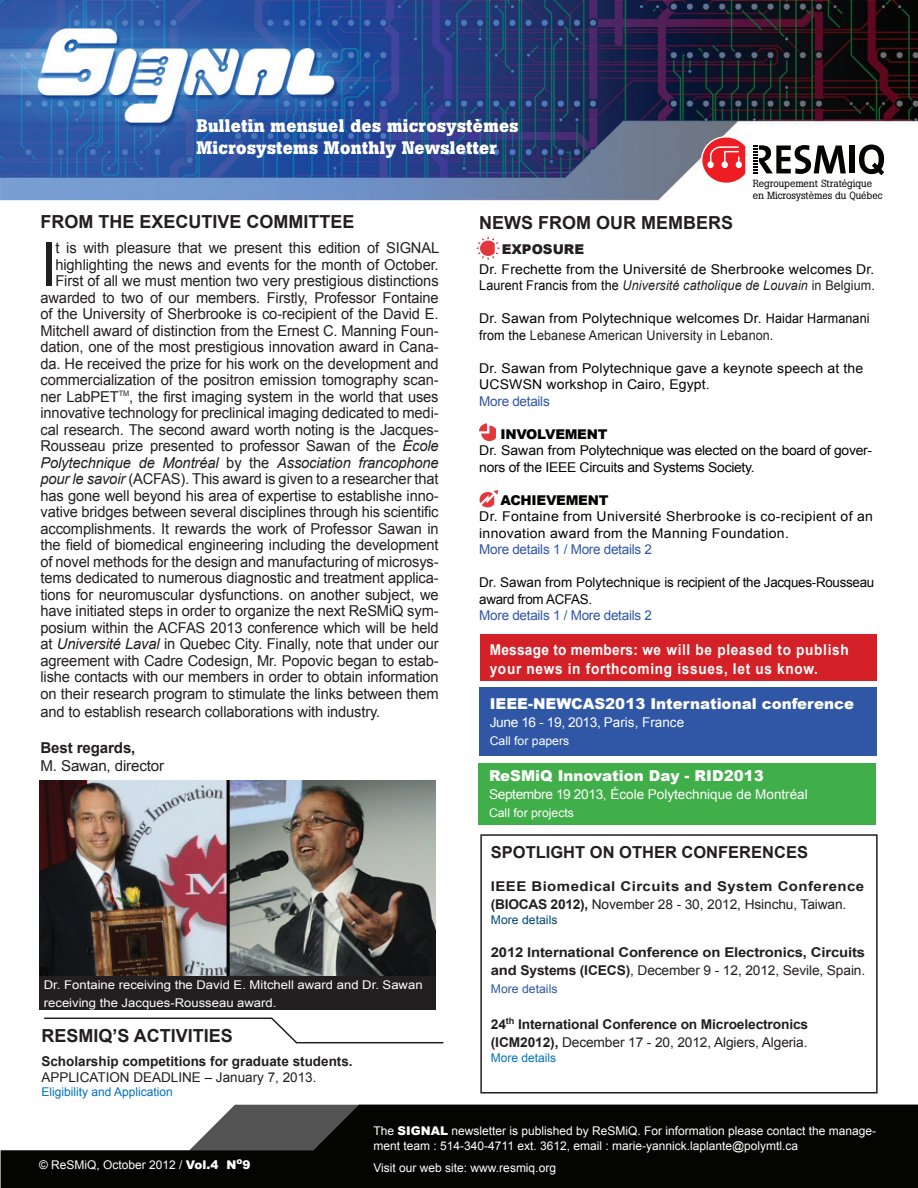
<style>
.page{position:relative;width:918px;height:1188px;background:#fff}
.page>*{position:absolute;margin:0;border:0;box-sizing:border-box;transform-origin:0 0}
.t1{font:61.05px "Arial";color:#231f20}
.t2{font:700 18px "Arial";color:#231f20}
.t3{font:700 18px/21.6px "Boton";letter-spacing:.02em;color:#fff}
.t4{font:700 16.5px "Arial";color:#231f20}
.t5{font:15px/16.5px "Arial";letter-spacing:-.01em;color:#231f20;text-align:right}
.t6{font:700 15px/19.5px "Arial";letter-spacing:.05em;color:#fff;scale:.91 1}
.t7{font:900 15px "Arial";color:#fff}
.t8{font:700 15px "Arial";letter-spacing:-.01em;color:#231f20}
.t9{font:13.5px/16.5px "Arial";letter-spacing:.01em;color:#040503;scale:1.04 1}
.t10{font:700 13.5px/18px "Arial";letter-spacing:-.01em;color:#231f20}
.t11{font:700 13.5px/18px "Arial";letter-spacing:-.01em;color:#231f20;scale:1.1 1}
.t12{font:13.5px/16.5px "Arial";letter-spacing:-.02em;color:#040503;scale:1.04 1}
.t13{font:700 13.5px/18px "Arial";letter-spacing:.03em;color:#231f20;scale:1.11 1}
.t14{font:13.5px/16.5px "Arial";letter-spacing:-.02em;color:#040503}
.t15{font:13.5px "Arial";color:#fff}
.t16{font:13.5px "Arial";letter-spacing:-.02em;color:#2f57a6}
.t17{font:13.5px "Arial";color:#231f20}
.t18{font:900 13.5px "Arial";letter-spacing:-.02em;color:#040503}
.t19{font:900 13.5px "Arial";color:#231f20}
.t20{font:12px/14.4px "Arial";color:#fff}
.t21{font:12px/18px "Arial";color:#fff;scale:1.09 1}
.t22{font:12px "Arial";color:#0072bc}
.t23{font:12px "Arial";color:#004a7b}
.t24{font:12px "Arial";color:#2f57a6}
.t25{font:10.35px/12px "Boton";letter-spacing:-.005em;color:#040503}
.t26{font:900 9px "Arial";color:#fff}
.s1{font-style:italic}
.s2{font-style:italic;color:#231f20}
.s3{color:#231f20}
.s4{font-weight:400}
.s5{font-weight:900}
.s6{font-size:12px}
</style>
<div class="page">
<img style="left:0;top:0;width:918px;height:201px">
<div style="left:850px;top:146px;width:5px;height:27px;background:#040503"></div>
<svg style="left:859px;top:145px;width:25px;height:30px"></svg>
<svg style="left:700px;top:135px;width:146px;height:50px"></svg>
<svg style="left:1px;top:1105px;width:917px;height:83px;background:#292a28"></svg>
<svg style="left:479px;top:423px;width:17px;height:18px"></svg>
<svg style="left:476px;top:236px;width:24px;height:24px"></svg>
<svg style="left:480px;top:490px;width:18px;height:17px"></svg>
<div style="left:480px;top:834px;width:398px;height:260px;border:2px solid #231f20"></div>
<div style="left:480px;top:634px;width:397px;height:46px;background:#d32127"></div>
<hr style="left:44px;top:1018px;width:228px;height:1px;background:#231f20">
<svg style="left:270px;top:1017px;width:29px;height:27px"></svg>
<hr style="left:296px;top:1042px;width:147px;height:1px;background:#231f20">
<div style="left:479px;top:687px;width:398px;height:68px;background:#2f57a6"></div>
<img style="left:39px;top:781px;width:396px;height:195px">
<div style="left:478px;top:764px;width:398px;height:61px;background:#40ae49"></div>
<div style="left:39px;top:976px;width:396px;height:34px;background:#231f20"></div>
<p class="t3" style="left:196px;top:115px;width:324px">Bulletin mensuel des microsystèmes<br>Microsystems Monthly Newsletter</p>
<p class="t25" style="left:753px;top:177px;width:131px">Regroupement Stratégique en Microsystèmes du Québec</p>
<p class="t2" style="left:40px;top:209px;width:316px">FROM THE EXECUTIVE COMMITTEE</p>
<h1 class="t1" style="left:40px;top:225px;width:18px">I</h1>
<p class="t5" style="left:40px;top:240px;width:400px">t is with pleasure that we present this edition of SIGNAL highlighting the news and events for the month of October.<br>First of all we must mention two very prestigious distinctions awarded to two of our members. Firstly, Professor Fontaine of the University of Sherbrooke is co-recipient of the David E.<br>Mitchell award of distinction from the Ernest C. Manning Foun&shy;dation, one of the most prestigious innovation award in Cana&shy;da. He received the prize for his work on the development and commercialization of the positron emission tomography scan&shy;ner LabPET<sup>TM</sup>, the first imaging system in the world that uses innovative technology for preclinical imaging dedicated to medi&shy;cal research. The second award worth noting is the Jacques-Rousseau prize presented to professor Sawan of the <span class="s1">École Polytechnique de Montréal</span> by the <span class="s1">Association francophone pour le savoir</span> (ACFAS). This award is given to a researcher that has gone well beyond his area of expertise to establishe inno&shy;vative bridges between several disciplines through his scientific accomplishments. It rewards the work of Professor Sawan in the field of biomedical engineering including the development of novel methods for the design and manufacturing of microsys&shy;tems dedicated to numerous diagnostic and treatment applica&shy;tions for neuromuscular dysfunctions. on another subject, we have initiated steps in order to organize the next ReSMiQ sym&shy;posium within the ACFAS 2013 conference which will be held at <span class="s1">Université Laval</span> in Quebec City. Finally, note that under our agreement with Cadre Codesign, Mr. Popovic began to estab&shy;lishe contacts with our members in order to obtain information on their research program to stimulate the links between them</p>
<p class="t5" style="left:41px;top:703px;width:341px">and to establish research collaborations with industry.</p>
<p class="t8" style="left:40px;top:737px;width:97px">Best regards,</p>
<p class="t5" style="left:40px;top:757px;width:125px">M. Sawan, director</p>
<p class="t21" style="left:44px;top:976px;width:349px">Dr. Fontaine receiving the David E. Mitchell award and Dr. Sawan receiving the Jacques-Rousseau award.</p>
<p class="t2" style="left:41px;top:1023px;width:193px">RESMIQ’S ACTIVITIES</p>
<p class="t10" style="left:41px;top:1053px;width:313px">Scholarship competitions for graduate students.</p>
<p class="t17" style="left:41px;top:1068px;width:277px">APPLICATION DEADLINE – January 7, 2013.</p>
<p class="t22" style="left:41px;top:1084px;width:133px">Eligibility and Application</p>
<p class="t2" style="left:479px;top:211px;width:255px">NEWS FROM OUR MEMBERS</p>
<p class="t19" style="left:502px;top:240px;width:84px">EXPOSURE</p>
<p class="t9" style="left:479px;top:261px;width:382px">Dr. Frechette from the Université de Sherbrooke welcomes Dr.<br>Laurent Francis from the <span class="s2">Université catholique de Louvain</span> <span class="s3">in Belgium</span>.</p>
<p class="t9" style="left:479px;top:310px;width:377px">Dr. Sawan from Polytechnique welcomes Dr. Haidar Harmanani from the <span class="s3">Lebanese American University in Lebanon</span>.</p>
<p class="t9" style="left:479px;top:360px;width:371px">Dr. Sawan from Polytechnique gave a keynote speech at the<br>UCSWSN workshop in Cairo, Egypt.</p>
<p class="t16" style="left:479px;top:392px;width:72px">More details</p>
<p class="t18" style="left:500px;top:424px;width:109px">INVOLVEMENT</p>
<p class="t12" style="left:479px;top:442px;width:379px">Dr. Sawan from Polytechnique was elected on the board of gover&shy;nors of the IEEE Circuits and Systems Society.</p>
<p class="t18" style="left:500px;top:490px;width:110px">ACHIEVEMENT</p>
<p class="t9" style="left:479px;top:508px;width:380px">Dr. Fontaine from Université Sherbrooke is co-recipient of an innovation award from the Manning Foundation.</p>
<p class="t16" style="left:479px;top:541px;width:174px">More details 1 / More details 2</p>
<p class="t14" style="left:479px;top:574px;width:397px">Dr. Sawan from Polytechnique is recipient of the Jacques-Rousseau award from ACFAS.</p>
<p class="t16" style="left:479px;top:607px;width:174px">More details 1 / More details 2</p>
<p class="t6" style="left:490px;top:640px;width:396px">Message to members: we will be pleased to publish your news in forthcoming issues, let us know.</p>
<p class="t7" style="left:490px;top:692px;width:366px">IEEE-NEWCAS2013 International conference</p>
<p class="t15" style="left:490px;top:713px;width:196px">June 16 - 19, 2013, Paris, France</p>
<p class="t20" style="left:490px;top:733px;width:81px">Call for papers</p>
<p class="t7" style="left:489px;top:765px;width:276px">ReSMiQ Innovation Day - RID2013</p>
<p class="t15" style="left:489px;top:786px;width:320px">Septembre 19 2013, École Polytechnique de Montréal</p>
<p class="t20" style="left:489px;top:806px;width:87px">Call for projects</p>
<p class="t4" style="left:491px;top:841px;width:319px">SPOTLIGHT ON OTHER CONFERENCES</p>
<p class="t13" style="left:491px;top:878px;width:338px">IEEE Biomedical Circuits and System Conference (BIOCAS 2012), <span class="s4">November 28 - 30, 2012, Hsinchu, Taiwan.</span></p>
<p class="t23" style="left:491px;top:912px;width:68px">More details</p>
<p class="t11" style="left:491px;top:944px;width:342px">2012 International Conference on Electronics, Circuits and Systems (ICECS)<span class="s4">, December 9 - 12, 2012, Sevile, Spain.</span></p>
<p class="t24" style="left:491px;top:981px;width:68px">More details</p>
<p class="t10" style="left:491px;top:1016px;width:319px">24<sup>th</sup> International Conference on Microelectronics (ICM2012), <span class="s4">December 17 - 20, 2012, Algiers, Algeria.</span></p>
<p class="t22" style="left:491px;top:1050px;width:67px">More details</p>
<p class="t20" style="left:374px;top:1124px;width:504px">The <span class="s5">SIGNAL</span> newsletter is published by ReSMiQ. For information please contact the manage&shy;ment team : 514-340-4711 ext. 3612, email : marie-yannick.laplante@polymtl.ca</p>
<p class="t26" style="left:237px;top:1155px;width:16px">o<span class="s6">9</span></p>
<p class="t20" style="left:39px;top:1158px;width:199px">© ReSMiQ, October 2012 / <span class="s5">Vol.4 N</span></p>
<p class="t20" style="left:374px;top:1161px;width:184px">Visit our web site: www.resmiq.org</p>
</div>
